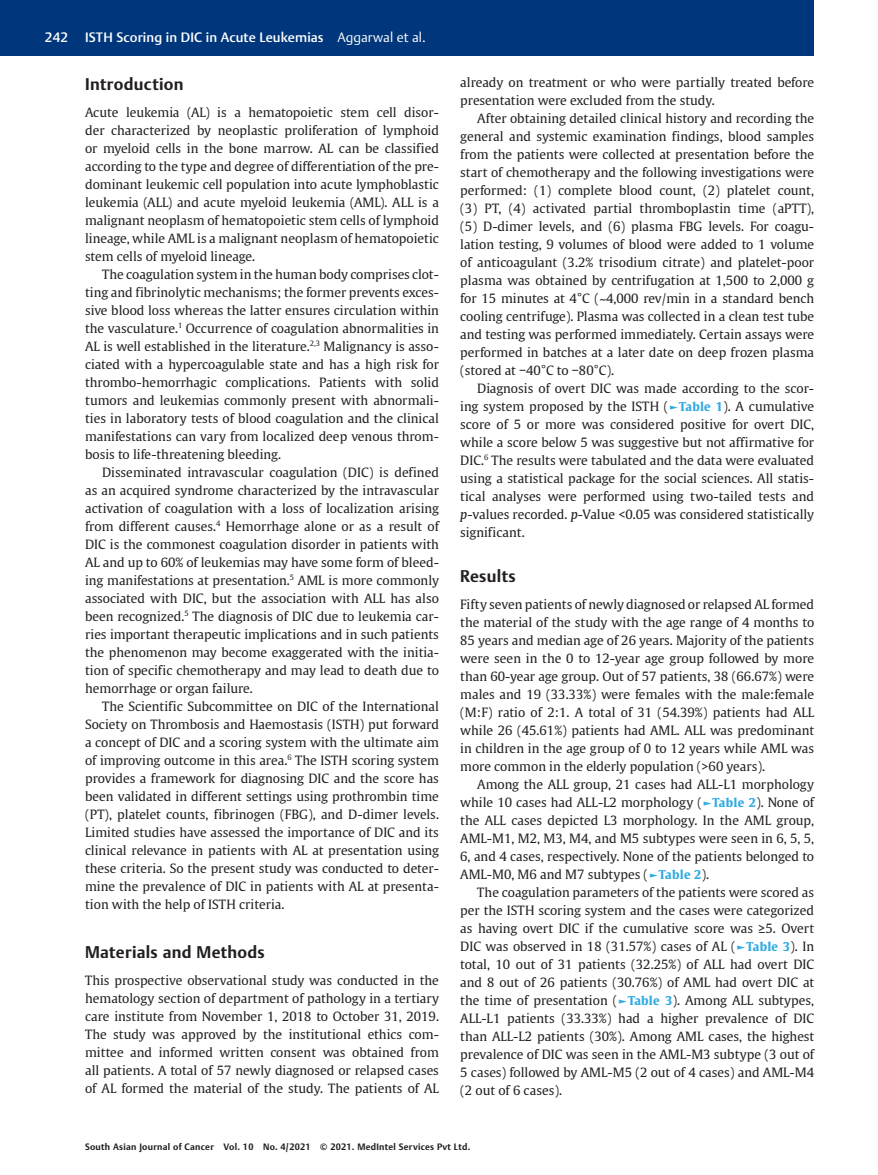
<style>
.page{position:relative;width:878px;height:1175px;background:#fff}
.page>*{position:absolute;margin:0;border:0;box-sizing:border-box;transform-origin:0 0}
.t1{font:700 16.5px "Thieme Argo 2011";letter-spacing:.02em;color:#231f20}
.t2{font:500 13.5px "Thieme Argo 2011";letter-spacing:.01em;color:#fff}
.t3{font:12.75px/18px "Thieme Gulliver 2011";color:#231f20;text-align:justify}
.t4{font:700 9px "Thieme Argo 2011";letter-spacing:.03em;color:#231f20}
.s1{font-weight:300}
.s2{font-weight:700;font-size:12.15px;color:#31abe2}
.s3{font-style:italic}
</style>
<div class="page">
<div style="left:0;top:0;width:814px;height:55px;background:#00377c"></div>
<p class="t2" style="left:45px;top:28px;width:25px">242</p>
<p class="t2" style="left:85px;top:28px;width:342px">ISTH Scoring in DIC in Acute Leukemias <span class="s1">Aggarwal et al.</span></p>
<p class="t1" style="left:85px;top:73px;width:100px">Introduction</p>
<p class="t3" style="left:85px;top:102px;width:355px">Acute leukemia (AL) is a hematopoietic stem cell disor&shy;der characterized by neoplastic proliferation of lymphoid or myeloid cells in the bone marrow. AL can be classified according to the type and degree of differentiation of the pre&shy;dominant leukemic cell population into acute lymphoblastic leukemia (ALL) and acute myeloid leukemia (AML). ALL is a malignant neoplasm of hematopoietic stem cells of lymphoid lineage, while AML is a malignant neoplasm of hematopoietic stem cells of myeloid lineage.</p>
<p class="t3" style="left:85px;top:264px;width:355px;text-indent:17px">The coagulation system in the human body comprises clot&shy;ting and fibrinolytic mechanisms; the former prevents exces&shy;sive blood loss whereas the latter ensures circulation within the vasculature.<sup>1</sup> Occurrence of coagulation abnormalities in AL is well established in the literature.<sup>2,3</sup> Malignancy is asso&shy;ciated with a hypercoagulable state and has a high risk for thrombo-hemorrhagic complications. Patients with solid tumors and leukemias commonly present with abnormali&shy;ties in laboratory tests of blood coagulation and the clinical manifestations can vary from localized deep venous throm&shy;bosis to life-threatening bleeding.</p>
<p class="t3" style="left:85px;top:462px;width:355px;text-indent:17px">Disseminated intravascular coagulation (DIC) is defined as an acquired syndrome characterized by the intravascular activation of coagulation with a loss of localization arising from different causes.<sup>4</sup> Hemorrhage alone or as a result of DIC is the commonest coagulation disorder in patients with AL and up to 60% of leukemias may have some form of bleed&shy;ing manifestations at presentation.<sup>5</sup> AML is more commonly associated with DIC, but the association with ALL has also been recognized.<sup>5</sup> The diagnosis of DIC due to leukemia car&shy;ries important therapeutic implications and in such patients the phenomenon may become exaggerated with the initia&shy;tion of specific chemotherapy and may lead to death due to hemorrhage or organ failure.</p>
<p class="t3" style="left:85px;top:696px;width:355px;text-indent:17px">The Scientific Subcommittee on DIC of the International Society on Thrombosis and Haemostasis (ISTH) put forward a concept of DIC and a scoring system with the ultimate aim of improving outcome in this area.<sup>6</sup> The ISTH scoring system provides a framework for diagnosing DIC and the score has been validated in different settings using prothrombin time (PT), platelet counts, fibrinogen (FBG), and D-dimer levels.<br>Limited studies have assessed the importance of DIC and its clinical relevance in patients with AL at presentation using these criteria. So the present study was conducted to deter&shy;mine the prevalence of DIC in patients with AL at presenta&shy;tion with the help of ISTH criteria.</p>
<p class="t1" style="left:85px;top:941px;width:181px">Materials and Methods</p>
<p class="t3" style="left:85px;top:970px;width:355px">This prospective observational study was conducted in the hematology section of department of pathology in a tertiary care institute from November 1, 2018 to October 31, 2019.<br>The study was approved by the institutional ethics com&shy;mittee and informed written consent was obtained from all patients. A total of 57 newly diagnosed or relapsed cases of AL formed the material of the study. The patients of AL</p>
<p class="t3" style="left:460px;top:72px;width:355px">already on treatment or who were partially treated before presentation were excluded from the study.</p>
<p class="t3" style="left:460px;top:108px;width:355px;text-indent:17px">After obtaining detailed clinical history and recording the general and systemic examination findings, blood samples from the patients were collected at presentation before the start of chemotherapy and the following investigations were performed: (1) complete blood count, (2) platelet count, (3) PT, (4) activated partial thromboplastin time (aPTT), (5) D-dimer levels, and (6) plasma FBG levels. For coagu&shy;lation testing, 9 volumes of blood were added to 1 volume of anticoagulant (3.2% trisodium citrate) and platelet-poor plasma was obtained by centrifugation at 1,500 to 2,000 g for 15 minutes at 4°C (~4,000 rev/min in a standard bench cooling centrifuge). Plasma was collected in a clean test tube and testing was performed immediately. Certain assays were performed in batches at a later date on deep frozen plasma (stored at −40°C to −80°C).</p>
<p class="t3" style="left:460px;top:378px;width:355px;text-indent:17px">Diagnosis of overt DIC was made according to the scor&shy;ing system proposed by the ISTH (<span class="s2">►Table 1</span>). A cumulative score of 5 or more was considered positive for overt DIC, while a score below 5 was suggestive but not affirmative for DIC.<sup>6</sup> The results were tabulated and the data were evaluated using a statistical package for the social sciences. All statis&shy;tical analyses were performed using two-tailed tests and <span class="s3">p</span>-values recorded. <span class="s3">p</span>-Value &lt;0.05 was considered statistically significant.</p>
<p class="t1" style="left:460px;top:565px;width:57px">Results</p>
<p class="t3" style="left:460px;top:594px;width:355px">Fifty seven patients of newly diagnosed or relapsed AL formed the material of the study with the age range of 4 months to 85 years and median age of 26 years. Majority of the patients were seen in the 0 to 12-year age group followed by more than 60-year age group. Out of 57 patients, 38 (66.67%) were males and 19 (33.33%) were females with the male:female (M:F) ratio of 2:1. A total of 31 (54.39%) patients had ALL while 26 (45.61%) patients had AML. ALL was predominant in children in the age group of 0 to 12 years while AML was more common in the elderly population (&gt;60 years).</p>
<p class="t3" style="left:460px;top:774px;width:355px;text-indent:17px">Among the ALL group, 21 cases had ALL-L1 morphology while 10 cases had ALL-L2 morphology (<span class="s2">►Table 2</span>). None of the ALL cases depicted L3 morphology. In the AML group, AML-M1, M2, M3, M4, and M5 subtypes were seen in 6, 5, 5, 6, and 4 cases, respectively. None of the patients belonged to AML-M0, M6 and M7 subtypes (<span class="s2">►Table 2</span>).</p>
<p class="t3" style="left:460px;top:882px;width:355px;text-indent:17px">The coagulation parameters of the patients were scored as per the ISTH scoring system and the cases were categorized as having overt DIC if the cumulative score was ≥5. Overt DIC was observed in 18 (31.57%) cases of AL (<span class="s2">►Table 3</span>). In total, 10 out of 31 patients (32.25%) of ALL had overt DIC and 8 out of 26 patients (30.76%) of AML had overt DIC at the time of presentation (<span class="s2">►Table 3</span>). Among ALL subtypes, ALL-L1 patients (33.33%) had a higher prevalence of DIC than ALL-L2 patients (30%). Among AML cases, the highest prevalence of DIC was seen in the AML-M3 subtype (3 out of 5 cases) followed by AML-M5 (2 out of 4 cases) and AML-M4 (2 out of 6 cases).</p>
<p class="t4" style="left:85px;top:1140px;width:387px">South Asian Journal of Cancer Vol. 10 No. 4/2021 © 2021. MedIntel Services Pvt Ltd.</p>
</div>
